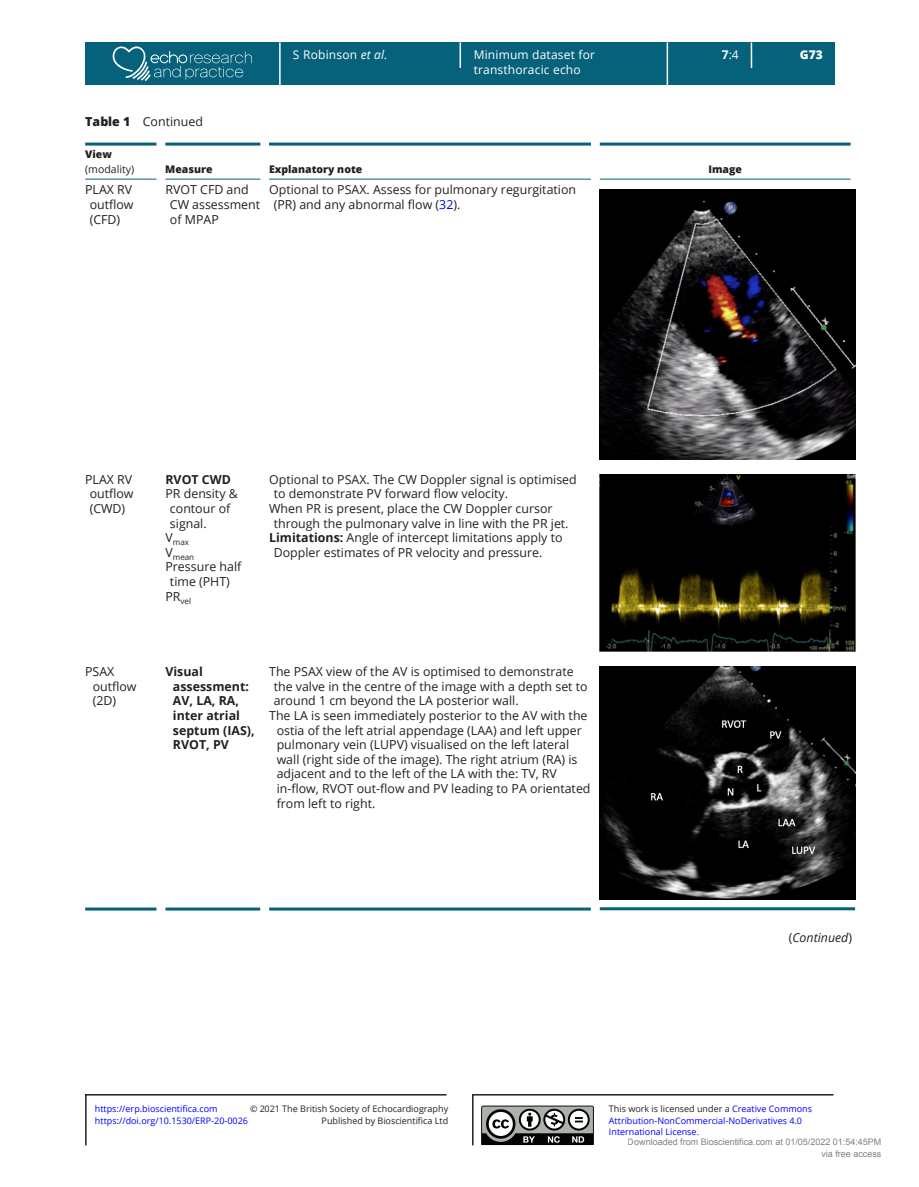
<style>
.page{position:relative;width:919px;height:1187px;background:#fff}
.page>*{position:absolute;margin:0;border:0;box-sizing:border-box;transform-origin:0 0}
.TB{font:12.3px/14.7px "Open Sans";color:#231f20}
.TB_Bot_Rule_copy_2{font:12.3px/14.7px "Open Sans";color:#231f20}
.TB_Bot_Rule_copy_2-2{font:700 12.3px/14.7px "Open Sans";color:#231f20}
.TC{font:12.3px "Open Sans";color:#231f20}
.TC-2{font:italic 12.3px "Open Sans";color:#231f20}
.TB-2{font:700 12.3px "Open Sans";color:#231f20}
.t1{font:12px/14.7px "Open Sans";letter-spacing:.015em;color:#fff}
.t2{font:800 12px "Open Sans";color:#fff}
.TCH{font:800 10.5px "Open Sans";color:#231f20}
.TCH-2{font:10.5px/14.7px "Open Sans";color:#231f20}
.t3{font:9px/11.1px "Open Sans";color:#00f}
.t4{font:9px/11.9px "Open Sans";color:#231f20;text-align:right}
.t5{font:9px/12px "Arial";color:rgb(0 0 0/.5);text-align:right}
.TB-3{font:8.1px "Open Sans";color:#231f20}
.s1{font-weight:800}
.s2{font-style:italic}
.s3{font-weight:700}
.s4{color:#00f}
.s5{font-style:normal}
.s6{color:#231f20}
</style>
<div class="page">
<div style="left:85px;top:42px;width:749px;height:43px;background:#06617a"></div>
<hr style="left:279px;top:42px;width:1px;height:43px;background:#fff">
<hr style="left:666px;top:42px;width:2px;height:43px;background:#fff">
<hr style="left:459px;top:42px;width:2px;height:26px;background:#fff">
<hr style="left:750px;top:43px;width:2px;height:25px;background:#fff">
<svg style="left:113px;top:46px;width:139px;height:35px"></svg>
<hr style="left:85px;top:142px;width:71px;height:3px;background:#06617a">
<hr style="left:85px;top:179px;width:71px;height:1px;background:#06617a">
<hr style="left:165px;top:142px;width:95px;height:3px;background:#06617a">
<hr style="left:165px;top:179px;width:95px;height:1px;background:#06617a">
<hr style="left:269px;top:142px;width:322px;height:3px;background:#06617a">
<hr style="left:269px;top:179px;width:322px;height:1px;background:#06617a">
<hr style="left:599px;top:142px;width:251px;height:3px;background:#06617a">
<hr style="left:599px;top:179px;width:251px;height:1px;background:#06617a">
<img style="left:599px;top:189px;width:255px;height:270px">
<img style="left:599px;top:474px;width:255px;height:178px">
<hr style="left:85px;top:907px;width:71px;height:3px;background:#06617a">
<hr style="left:165px;top:907px;width:95px;height:3px;background:#06617a">
<hr style="left:269px;top:907px;width:321px;height:3px;background:#06617a">
<hr style="left:599px;top:907px;width:256px;height:3px;background:#06617a">
<img style="left:599px;top:666px;width:255px;height:233px">
<svg style="left:481px;top:1105px;width:113px;height:40px"></svg>
<hr style="left:85px;top:1093px;width:361px;height:2px;background:#231f20">
<hr style="left:85px;top:1093px;width:2px;height:52px;background:#231f20">
<hr style="left:472px;top:1093px;width:361px;height:2px;background:#231f20">
<hr style="left:472px;top:1093px;width:1px;height:52px;background:#231f20">
<p class="TC" style="left:85px;top:113px;width:119px"><span class="s1">Table 1</span> Continued</p>
<p class="t1" style="left:293px;top:47px;width:96px">S Robinson <span class="s2">et al.</span></p>
<p class="t1" style="left:473px;top:47px;width:123px">Minimum dataset for transthoracic echo</p>
<p class="t1" style="left:721px;top:47px;width:18px"><span class="s3">7</span>:4</p>
<p class="t2" style="left:799px;top:46px;width:24px">G73</p>
<p class="TCH-2" style="left:85px;top:147px;width:50px"><span class="s1">View </span>(modality)</p>
<p class="TCH" style="left:165px;top:161px;width:49px">Measure</p>
<p class="TCH" style="left:269px;top:161px;width:95px">Explanatory note</p>
<p class="TCH" style="left:708px;top:161px;width:35px">Image</p>
<p class="TB" style="left:90px;top:182px;width:45px;text-align:justify;text-indent:-4px">PLAX RV outflow (CFD)</p>
<p class="TB" style="left:170px;top:182px;width:92px;text-indent:-4px">RVOT CFD and<br>CW assessment of MPAP</p>
<p class="TB" style="left:274px;top:182px;width:304px;text-indent:-4px">Optional to PSAX. Assess for pulmonary regurgitation (PR) and any abnormal flow (<span class="s4">32</span>).</p>
<p class="TB" style="left:85px;top:471px;width:50px;text-align:center">PLAX RV outflow (CWD)</p>
<p class="TB-2" style="left:165px;top:470px;width:67px">RVOT CWD</p>
<p class="TB" style="left:170px;top:486px;width:69px;text-indent:-4px">PR density &amp; contour of signal.</p>
<p class="TB-3" style="left:165px;top:536px;width:25px"><sup>V</sup>max</p>
<p class="TB-3" style="left:165px;top:551px;width:30px"><sup>V</sup>mean</p>
<p class="TB" style="left:165px;top:559px;width:77px;text-align:center">Pressure half time (PHT)</p>
<p class="TB-3" style="left:165px;top:595px;width:27px"><sup>PR</sup>vel</p>
<p class="TB" style="left:274px;top:471px;width:304px;text-indent:-4px">Optional to PSAX. The CW Doppler signal is optimised to demonstrate PV forward flow velocity.</p>
<p class="TB" style="left:274px;top:500px;width:296px;text-indent:-4px">When PR is present, place the CW Doppler cursor through the pulmonary valve in line with the PR jet.</p>
<p class="TB" style="left:274px;top:530px;width:290px;text-indent:-4px"><span class="s3">Limitations:</span> Angle of intercept limitations apply to<br>Doppler estimates of PR velocity and pressure.</p>
<p class="TB_Bot_Rule_copy_2" style="left:93px;top:664px;width:45px;text-indent:-8px">PSAX outflow (2D)</p>
<p class="TB_Bot_Rule_copy_2-2" style="left:173px;top:664px;width:83px;text-indent:-8px">Visual assessment:<br>AV, LA, RA, inter atrial septum (IAS),<br>RVOT, PV</p>
<p class="TB" style="left:274px;top:664px;width:315px;text-indent:-4px">The PSAX view of the AV is optimised to demonstrate the valve in the centre of the image with a depth set to around 1 cm beyond the LA posterior wall.</p>
<p class="TB_Bot_Rule_copy_2" style="left:277px;top:707px;width:315px;text-indent:-8px">The LA is seen immediately posterior to the AV with the ostia of the left atrial appendage (LAA) and left upper pulmonary vein (LUPV) visualised on the left lateral wall (right side of the image). The right atrium (RA) is adjacent and to the left of the LA with the: TV, RV in-flow, RVOT out-flow and PV leading to PA orientated from left to right.</p>
<p class="TC-2" style="left:788px;top:928px;width:65px"><span class="s5">(</span>Continued<span class="s5">)</span></p>
<p class="t3" style="left:95px;top:1103px;width:124px">https://erp.bioscientifica.com</p>
<p class="t4" style="left:250px;top:1102px;width:199px">© 2021 The British Society of Echocardiography<br>Published by Bioscientifica Ltd</p>
<p class="t3" style="left:95px;top:1114px;width:154px">https://doi.org/10.1530/ERP-20-0026</p>
<p class="t3" style="left:609px;top:1103px;width:204px"><span class="s6">This work is licensed under a</span> Creative Commons<br>Attribution-NonCommercial-NoDerivatives 4.0<br>International License.</p>
<p class="t5" style="left:627px;top:1135px;width:255px">Downloaded from Bioscientifica.com at 01/05/2022 01:54:45PM via free access</p>
</div>
